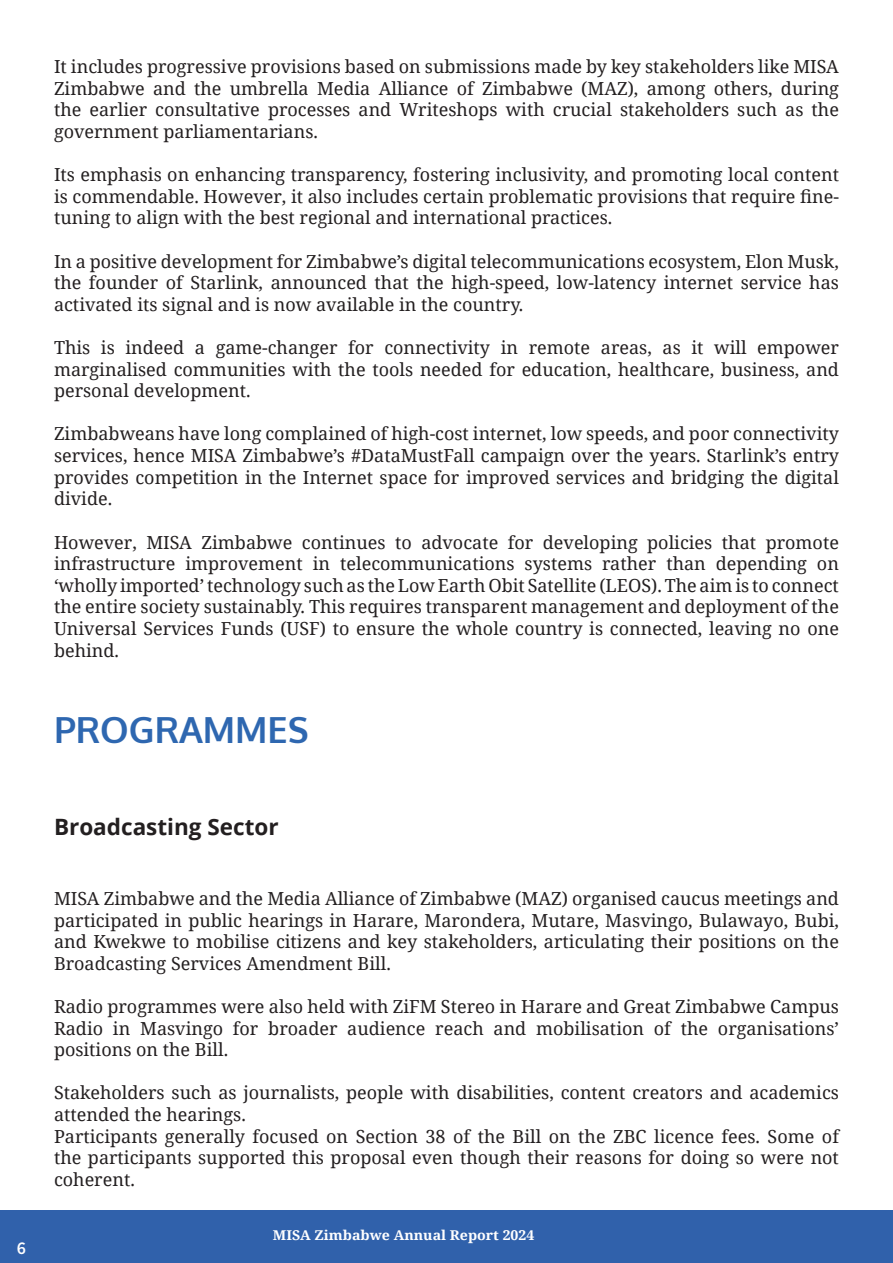
<style>
.page{position:relative;width:893px;height:1263px;background:#fff}
.page>*{position:absolute;margin:0;border:0;box-sizing:border-box;transform-origin:0 0}
.Main_heading{font:700 36px "Oxygen";color:#2e67b0}
.sub_headings{font:700 22.5px "Open Sans";color:#231f20}
.t1{font:18px/21.6px "Noto Serif";color:#231f20;text-align:justify}
.t2{font:18px "Source Sans Variable";color:#fff}
.t3{font:700 13.5px "Noto Serif";color:#fff;scale:1.05 1}
</style>
<div class="page">
<div style="left:0;top:1210px;width:893px;height:53px;background:#3061ab"></div>
<p class="t1" style="left:54px;top:55px;width:786px">It includes progressive provisions based on submissions made by key stakeholders like MISA Zimbabwe and the umbrella Media Alliance of Zimbabwe (MAZ), among others, during the earlier consultative processes and Writeshops with crucial stakeholders such as the government parliamentarians.</p>
<p class="t1" style="left:54px;top:163px;width:786px">Its emphasis on enhancing transparency, fostering inclusivity, and promoting local content is commendable. However, it also includes certain problematic provisions that require fine&shy;tuning to align with the best regional and international practices.</p>
<p class="t1" style="left:54px;top:250px;width:786px">In a positive development for Zimbabwe’s digital telecommunications ecosystem, Elon Musk, the founder of Starlink, announced that the high-speed, low-latency internet service has activated its signal and is now available in the country.</p>
<p class="t1" style="left:54px;top:336px;width:786px">This is indeed a game-changer for connectivity in remote areas, as it will empower marginalised communities with the tools needed for education, healthcare, business, and personal development.</p>
<p class="t1" style="left:54px;top:422px;width:786px">Zimbabweans have long complained of high-cost internet, low speeds, and poor connectivity services, hence MISA Zimbabwe’s #DataMustFall campaign over the years. Starlink’s entry provides competition in the Internet space for improved services and bridging the digital divide.</p>
<p class="t1" style="left:54px;top:530px;width:786px">However, MISA Zimbabwe continues to advocate for developing policies that promote infrastructure improvement in telecommunications systems rather than depending on ‘wholly imported’ technology such as the Low Earth Obit Satellite (LEOS). The aim is to connect the entire society sustainably. This requires transparent management and deployment of the Universal Services Funds (USF) to ensure the whole country is connected, leaving no one behind.</p>
<p class="Main_heading" style="left:54px;top:707px;width:256px">PROGRAMMES</p>
<p class="t2" style="left:17px;top:1237px;width:10px">6</p>
<p class="sub_headings" style="left:54px;top:811px;width:226px">Broadcasting Sector</p>
<p class="t1" style="left:54px;top:887px;width:786px">MISA Zimbabwe and the Media Alliance of Zimbabwe (MAZ) organised caucus meetings and participated in public hearings in Harare, Marondera, Mutare, Masvingo, Bulawayo, Bubi, and Kwekwe to mobilise citizens and key stakeholders, articulating their positions on the Broadcasting Services Amendment Bill.</p>
<p class="t1" style="left:54px;top:995px;width:786px">Radio programmes were also held with ZiFM Stereo in Harare and Great Zimbabwe Campus Radio in Masvingo for broader audience reach and mobilisation of the organisations’ positions on the Bill.</p>
<p class="t1" style="left:54px;top:1081px;width:786px">Stakeholders such as journalists, people with disabilities, content creators and academics attended the hearings.</p>
<p class="t1" style="left:54px;top:1124px;width:786px">Participants generally focused on Section 38 of the Bill on the ZBC licence fees. Some of the participants supported this proposal even though their reasons for doing so were not coherent.</p>
<p class="t3" style="left:273px;top:1225px;width:251px">MISA Zimbabwe Annual Report 2024</p>
</div>
